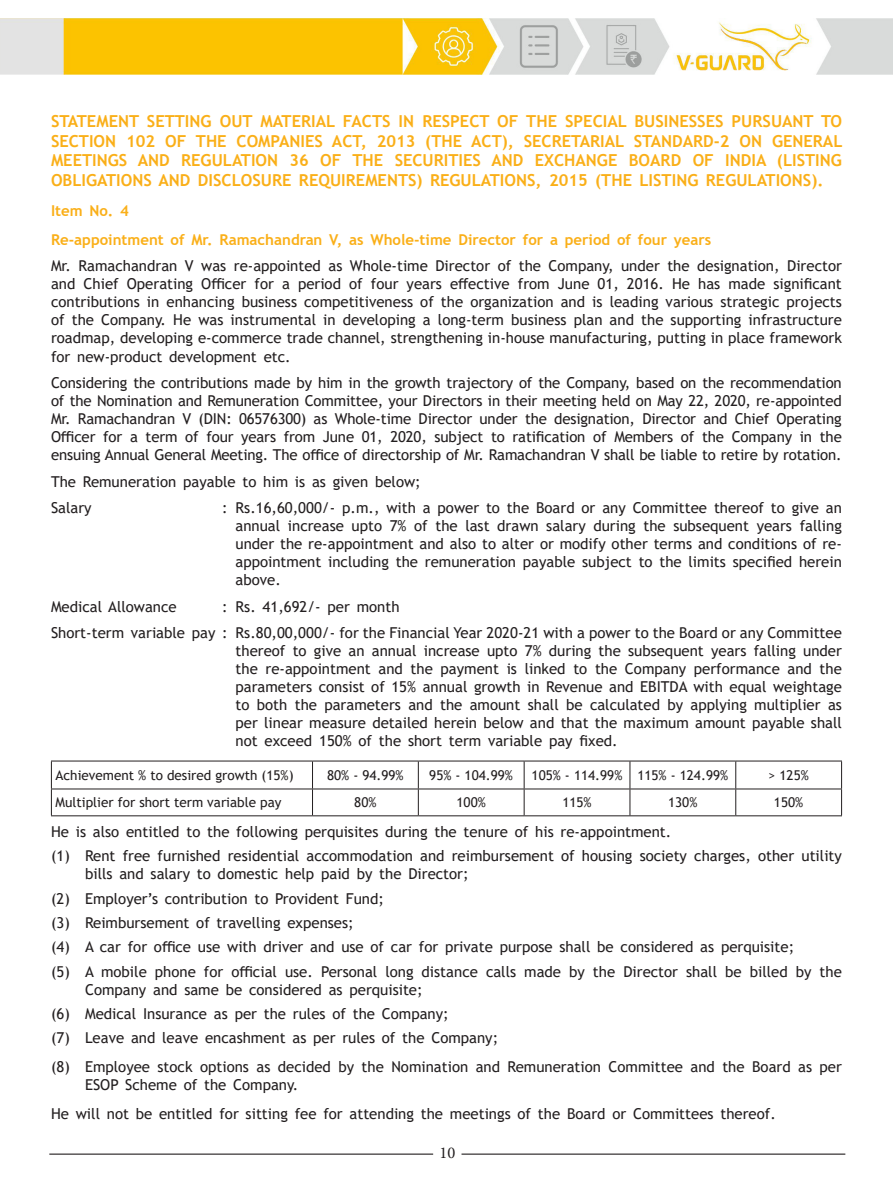
<style>
.page{position:relative;width:893px;height:1191px;background:#fff}
.page>*{position:absolute;margin:0;border:0;box-sizing:border-box;transform-origin:0 0}
.t1{font:700 16.5px/19.5px "Trebuchet MS";color:#faaf18;text-align:justify}
.t2{font:16.5px "Minion Pro";color:#231f20}
.t3{font:15px/18px "Trebuchet MS";color:#231f20}
.t4{font:700 15px/28.7px "Trebuchet MS";color:#faaf18}
.t5{font:13.5px "Trebuchet MS";color:#231f20}
</style>
<div class="page">
<hr style="left:49px;top:1153px;width:384px;height:1px;background:#231f20">
<hr style="left:461px;top:1153px;width:384px;height:1px;background:#231f20">
<hr style="left:51px;top:760px;width:261px;height:1px;background:#231f20">
<hr style="left:312px;top:760px;width:106px;height:1px;background:#231f20">
<hr style="left:418px;top:760px;width:106px;height:1px;background:#231f20">
<hr style="left:524px;top:760px;width:106px;height:1px;background:#231f20">
<hr style="left:630px;top:760px;width:106px;height:1px;background:#231f20">
<hr style="left:736px;top:760px;width:106px;height:1px;background:#231f20">
<hr style="left:51px;top:788px;width:261px;height:1px;background:#231f20">
<svg style="left:51px;top:761px;width:1px;height:54px"></svg>
<hr style="left:312px;top:788px;width:106px;height:1px;background:#231f20">
<svg style="left:312px;top:761px;width:1px;height:54px"></svg>
<hr style="left:418px;top:788px;width:106px;height:1px;background:#231f20">
<svg style="left:418px;top:761px;width:1px;height:54px"></svg>
<hr style="left:524px;top:788px;width:106px;height:1px;background:#231f20">
<svg style="left:524px;top:761px;width:1px;height:54px"></svg>
<hr style="left:630px;top:788px;width:106px;height:1px;background:#231f20">
<svg style="left:630px;top:761px;width:1px;height:54px"></svg>
<hr style="left:736px;top:788px;width:106px;height:1px;background:#231f20">
<svg style="left:735px;top:761px;width:1px;height:54px"></svg>
<svg style="left:841px;top:761px;width:1px;height:54px"></svg>
<hr style="left:51px;top:815px;width:261px;height:1px;background:#231f20">
<hr style="left:312px;top:815px;width:106px;height:1px;background:#231f20">
<hr style="left:418px;top:815px;width:106px;height:1px;background:#231f20">
<hr style="left:524px;top:815px;width:106px;height:1px;background:#231f20">
<hr style="left:630px;top:815px;width:106px;height:1px;background:#231f20">
<hr style="left:736px;top:815px;width:106px;height:1px;background:#231f20">
<img style="left:0;top:18px;width:893px;height:57px">
<p class="t1" style="left:51px;top:111px;width:793px">STATEMENT SETTING OUT MATERIAL FACTS IN RESPECT OF THE SPECIAL BUSINESSES PURSUANT TO SECTION 102 OF THE COMPANIES ACT, 2013 (THE ACT), SECRETARIAL STANDARD-2 ON GENERAL MEETINGS AND REGULATION 36 OF THE SECURITIES AND EXCHANGE BOARD OF INDIA (LISTING OBLIGATIONS AND DISCLOSURE REQUIREMENTS) REGULATIONS, 2015 (THE LISTING REGULATIONS).</p>
<p class="t4" style="left:51px;top:197px;width:662px">Item No. 4<br>Re-appointment of Mr. Ramachandran V, as Whole-time Director for a period of four years</p>
<p class="t3" style="left:51px;top:257px;width:792px;text-align:justify">Mr. Ramachandran V was re-appointed as Whole-time Director of the Company, under the designation, Director and Chief Operating Officer for a period of four years effective from June 01, 2016. He has made significant contributions in enhancing business competitiveness of the organization and is leading various strategic projects of the Company. He was instrumental in developing a long-term business plan and the supporting infrastructure roadmap, developing e-commerce trade channel, strengthening in-house manufacturing, putting in place framework for new-product development etc.</p>
<p class="t3" style="left:51px;top:373px;width:792px;text-align:justify">Considering the contributions made by him in the growth trajectory of the Company, based on the recommendation of the Nomination and Remuneration Committee, your Directors in their meeting held on May 22, 2020, re-appointed Mr. Ramachandran V (DIN: 06576300) as Whole-time Director under the designation, Director and Chief Operating Officer for a term of four years from June 01, 2020, subject to ratification of Members of the Company in the ensuing Annual General Meeting. The office of directorship of Mr. Ramachandran V shall be liable to retire by rotation.</p>
<p class="t3" style="left:51px;top:468px;width:371px;line-height:26.5px">The Remuneration payable to him is as given below;<br>Salary</p>
<p class="t3" style="left:236px;top:498px;width:608px;text-align:justify;text-indent:-13px">: Rs.16,60,000/- p.m., with a power to the Board or any Committee thereof to give an annual increase upto 7% of the last drawn salary during the subsequent years falling under the re-appointment and also to alter or modify other terms and conditions of re&shy;appointment including the remuneration payable subject to the limits specified herein above.</p>
<p class="t3" style="left:51px;top:597px;width:127px">Medical Allowance</p>
<p class="t3" style="left:51px;top:593px;width:792px;line-height:26.5px;text-indent:171px">: Rs. 41,692/- per month<br>Short-term variable pay : Rs.80,00,000/- for the Financial Year 2020-21 with a power to the Board or any Committee</p>
<p class="t3" style="left:236px;top:641px;width:608px;text-align:justify">thereof to give an annual increase upto 7% during the subsequent years falling under the re-appointment and the payment is linked to the Company performance and the parameters consist of 15% annual growth in Revenue and EBITDA with equal weightage to both the parameters and the amount shall be calculated by applying multiplier as per linear measure detailed herein below and that the maximum amount payable shall not exceed 150% of the short term variable pay fixed.</p>
<p class="t5" style="left:56px;top:766px;width:240px">Achievement % to desired growth (15%)</p>
<p class="t5" style="left:327px;top:766px;width:78px">80% - 94.99%</p>
<p class="t5" style="left:429px;top:766px;width:85px">95% - 104.99%</p>
<p class="t5" style="left:532px;top:766px;width:198px">105% - 114.99% 115% - 124.99%</p>
<p class="t5" style="left:768px;top:766px;width:42px">&gt; 125%</p>
<p class="t5" style="left:56px;top:794px;width:227px">Multiplier for short term variable pay</p>
<p class="t5" style="left:354px;top:794px;width:24px">80%</p>
<p class="t5" style="left:457px;top:794px;width:31px">100%</p>
<p class="t5" style="left:562px;top:794px;width:31px">115%</p>
<p class="t5" style="left:668px;top:794px;width:31px">130%</p>
<p class="t5" style="left:774px;top:794px;width:31px">150%</p>
<p class="t3" style="left:51px;top:819px;width:792px;line-height:24.3px">He is also entitled to the following perquisites during the tenure of his re-appointment.<br>(1) Rent free furnished residential accommodation and reimbursement of housing society charges, other utility</p>
<p class="t3" style="left:51px;top:861px;width:792px;line-height:24.3px;text-indent:34px">bills and salary to domestic help paid by the Director;<br>(2) Employer’s contribution to Provident Fund;<br>(3) Reimbursement of travelling expenses;<br>(4) A car for office use with driver and use of car for private purpose shall be considered as perquisite;<br>(5) A mobile phone for official use. Personal long distance calls made by the Director shall be billed by the</p>
<p class="t3" style="left:51px;top:977px;width:449px;line-height:24.3px;text-indent:34px">Company and same be considered as perquisite;<br>(6) Medical Insurance as per the rules of the Company;<br>(7) Leave and leave encashment as per rules of the Company;</p>
<p class="t3" style="left:85px;top:1057px;width:758px;text-indent:-34px">(8) Employee stock options as decided by the Nomination and Remuneration Committee and the Board as per<br>ESOP Scheme of the Company.</p>
<p class="t3" style="left:51px;top:1104px;width:726px">He will not be entitled for sitting fee for attending the meetings of the Board or Committees thereof.</p>
<p class="t2" style="left:439px;top:1141px;width:17px">10</p>
</div>
